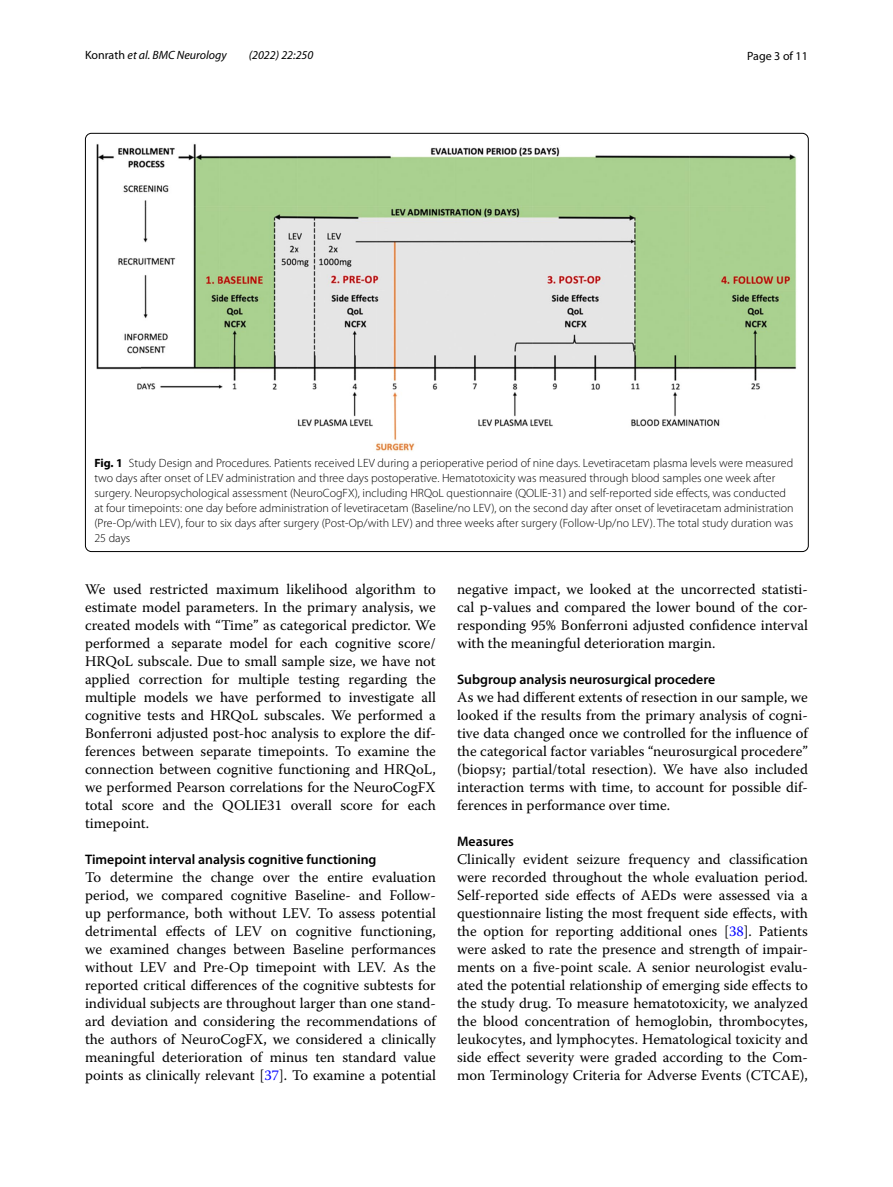
<style>
.page{position:relative;width:893px;height:1187px;background:#fff}
.page>*{position:absolute;margin:0;border:0;box-sizing:border-box;transform-origin:0 0}
.t1{font:14.7px/18px "Warnock Pro";color:#000;text-align:justify}
.t2{font:600 13.8px "Myriad Pro";color:#000}
.t3{font:300 12px/15px "Myriad Pro";color:#000}
.t4{font:italic 12px "Myriad Pro";color:#000}
.t5{font:12px "Myriad Pro";color:#000}
.s1{font-style:normal}
.s2{font-weight:700}
.s3{color:#00f}
</style>
<div class="page">
<img style="left:97px;top:144px;width:700px;height:308px">
<p class="t4" style="left:85px;top:48px;width:143px"><span class="s1">Konrath</span> et al. BMC Neurology</p>
<p class="t4" style="left:249px;top:48px;width:66px">(2022) 22:250</p>
<p class="t5" style="left:747px;top:48px;width:62px">Page 3 of 11</p>
<p class="t3" style="left:94px;top:456px;width:701px"><span class="s2">Fig. 1</span> Study Design and Procedures. Patients received LEV during a perioperative period of nine days. Levetiracetam plasma levels were measured two days after onset of LEV administration and three days postoperative. Hematotoxicity was measured through blood samples one week after surgery. Neuropsychological assessment (NeuroCogFX), including HRQoL questionnaire (QOLIE-31) and self-reported side effects, was conducted at four timepoints: one day before administration of levetiracetam (Baseline/no LEV), on the second day after onset of levetiracetam administration (Pre-Op/with LEV), four to six days after surgery (Post-Op/with LEV) and three weeks after surgery (Follow-Up/no LEV). The total study duration was 25 days</p>
<p class="t1" style="left:85px;top:579px;width:352px">We used restricted maximum likelihood algorithm to estimate model parameters. In the primary analysis, we created models with “Time” as categorical predictor. We performed a separate model for each cognitive score/ HRQoL subscale. Due to small sample size, we have not applied correction for multiple testing regarding the multiple models we have performed to investigate all cognitive tests and HRQoL subscales. We performed a Bonferroni adjusted post-hoc analysis to explore the dif&shy;ferences between separate timepoints. To examine the connection between cognitive functioning and HRQoL, we performed Pearson correlations for the NeuroCogFX total score and the QOLIE31 overall score for each timepoint.</p>
<p class="t2" style="left:85px;top:850px;width:293px">Timepoint interval analysis cognitive functioning</p>
<p class="t1" style="left:85px;top:867px;width:352px">To determine the change over the entire evaluation period, we compared cognitive Baseline- and Follow&shy;up performance, both without LEV. To assess potential detrimental effects of LEV on cognitive functioning, we examined changes between Baseline performances without LEV and Pre-Op timepoint with LEV. As the reported critical differences of the cognitive subtests for individual subjects are throughout larger than one stand&shy;ard deviation and considering the recommendations of the authors of NeuroCogFX, we considered a clinically meaningful deterioration of minus ten standard value points as clinically relevant [<span class="s3">37</span>]. To examine a potential</p>
<p class="t1" style="left:457px;top:579px;width:352px">negative impact, we looked at the uncorrected statisti&shy;cal p-values and compared the lower bound of the cor&shy;responding 95% Bonferroni adjusted confidence interval with the meaningful deterioration margin.</p>
<p class="t2" style="left:457px;top:670px;width:260px">Subgroup analysis neurosurgical procedere</p>
<p class="t1" style="left:457px;top:687px;width:352px">As we had different extents of resection in our sample, we looked if the results from the primary analysis of cogni&shy;tive data changed once we controlled for the influence of the categorical factor variables “neurosurgical procedere” (biopsy; partial/total resection). We have also included interaction terms with time, to account for possible dif&shy;ferences in performance over time.</p>
<p class="t2" style="left:457px;top:832px;width:58px">Measures</p>
<p class="t1" style="left:457px;top:849px;width:352px">Clinically evident seizure frequency and classification were recorded throughout the whole evaluation period.<br>Self-reported side effects of AEDs were assessed via a questionnaire listing the most frequent side effects, with the option for reporting additional ones [<span class="s3">38</span>]. Patients were asked to rate the presence and strength of impair&shy;ments on a five-point scale. A senior neurologist evalu&shy;ated the potential relationship of emerging side effects to the study drug. To measure hematotoxicity, we analyzed the blood concentration of hemoglobin, thrombocytes, leukocytes, and lymphocytes. Hematological toxicity and side effect severity were graded according to the Com&shy;mon Terminology Criteria for Adverse Events (CTCAE),</p>
</div>
